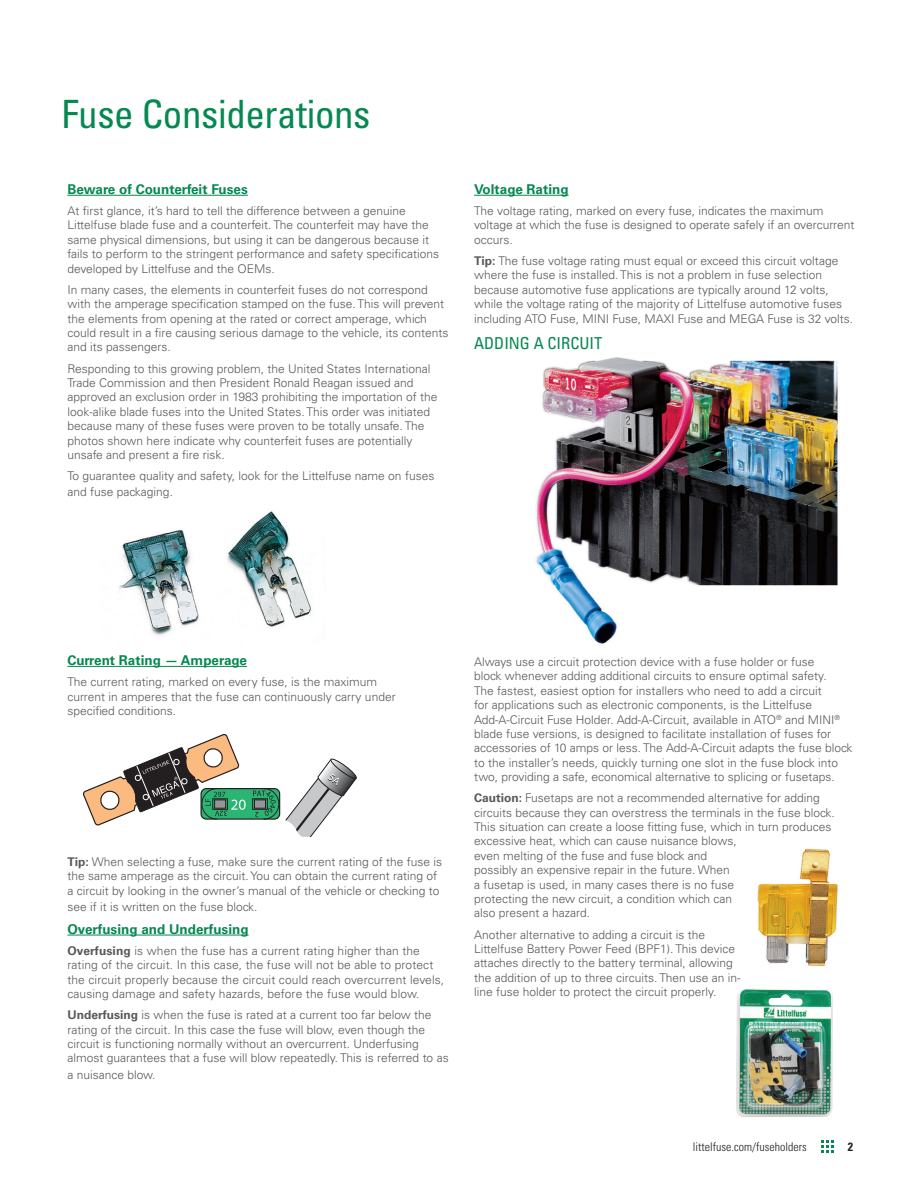
<style>
.page{position:relative;width:918px;height:1188px;background:#fff}
.page>*{position:absolute;margin:0;border:0;box-sizing:border-box;transform-origin:0 0}
.t1{font:condensed 39px "Univers LT Std";letter-spacing:-.01em;color:#058851}
.Paragraph_Head{font:condensed 16.5px "Univers LT Std";color:#058851}
.Copy{font:700 13.5px "Univers LT Std";color:#058851}
.Copy-2{font:300 12px/14.4px "Univers LT Std";color:#57585a}
.t2{font:300 condensed 12px "Univers LT Std";color:#231f20}
.t3{font:700 condensed 12px "Univers LT Std";color:#231f20}
.s1{font-weight:700}
</style>
<div class="page">
<hr style="left:67px;top:195px;width:181px;height:1px;background:#058851">
<hr style="left:67px;top:666px;width:180px;height:1px;background:#058851">
<hr style="left:67px;top:935px;width:182px;height:1px;background:#058851">
<hr style="left:474px;top:195px;width:95px;height:1px;background:#058851">
<img style="left:117px;top:511px;width:195px;height:125px">
<div style="left:201px;top:789px;width:79px;height:30px;background:#2bb572;border-radius:5px"></div>
<div style="left:252px;top:798px;width:16px;height:12px;border:1px solid #231f20"></div>
<svg style="left:83px;top:734px;width:163px;height:92px"></svg>
<svg style="left:253px;top:758px;width:104px;height:79px"></svg>
<img style="left:535px;top:357px;width:303px;height:287px">
<img style="left:757px;top:848px;width:81px;height:118px">
<img style="left:736px;top:988px;width:97px;height:129px">
<svg style="left:821px;top:1140px;width:13px;height:13px"></svg>
<p class="t1" style="left:61px;top:90px;width:311px">Fuse Considerations</p>
<p class="Copy" style="left:67px;top:181px;width:182px">Beware of Counterfeit Fuses</p>
<p class="Copy-2" style="left:67px;top:204px;width:373px">At first glance, it’s hard to tell the difference between a genuine Littelfuse blade fuse and a counterfeit. The counterfeit may have the same physical dimensions, but using it can be dangerous because it fails to perform to the stringent performance and safety specifications developed by Littelfuse and the OEMs.</p>
<p class="Copy-2" style="left:67px;top:282px;width:383px">In many cases, the elements in counterfeit fuses do not correspond with the amperage specification stamped on the fuse. This will prevent the elements from opening at the rated or correct amperage, which could result in a fire causing serious damage to the vehicle, its contents and its passengers.</p>
<p class="Copy-2" style="left:67px;top:361px;width:372px">Responding to this growing problem, the United States International Trade Commission and then President Ronald Reagan issued and approved an exclusion order in 1983 prohibiting the importation of the look-alike blade fuses into the United States. This order was initiated because many of these fuses were proven to be totally unsafe. The photos shown here indicate why counterfeit fuses are potentially unsafe and present a fire risk.</p>
<p class="Copy-2" style="left:67px;top:468px;width:368px;line-height:16.2px">To guarantee quality and safety, look for the Littelfuse name on fuses and fuse packaging.</p>
<p class="Copy" style="left:474px;top:181px;width:96px">Voltage Rating</p>
<p class="Copy-2" style="left:474px;top:204px;width:382px">The voltage rating, marked on every fuse, indicates the maximum voltage at which the fuse is designed to operate safely if an overcurrent occurs.</p>
<p class="Copy-2" style="left:474px;top:254px;width:381px"><span class="s1">Tip:</span> The fuse voltage rating must equal or exceed this circuit voltage where the fuse is installed. This is not a problem in fuse selection because automotive fuse applications are typically around 12 volts, while the voltage rating of the majority of Littelfuse automotive fuses including ATO Fuse, MINI Fuse, MAXI Fuse and MEGA Fuse is 32 volts.</p>
<p class="Paragraph_Head" style="left:474px;top:333px;width:130px">ADDING A CIRCUIT</p>
<p class="Copy" style="left:67px;top:652px;width:181px">Current Rating — Amperage</p>
<p class="Copy-2" style="left:67px;top:675px;width:330px">The current rating, marked on every fuse, is the maximum current in amperes that the fuse can continuously carry under specified conditions.</p>
<p class="Copy-2" style="left:67px;top:854px;width:376px"><span class="s1">Tip:</span> When selecting a fuse, make sure the current rating of the fuse is the same amperage as the circuit. You can obtain the current rating of a circuit by looking in the owner’s manual of the vehicle or checking to</p>
<p class="Copy-2" style="left:67px;top:899px;width:192px">see if it is written on the fuse block.</p>
<p class="Copy" style="left:67px;top:921px;width:183px">Overfusing and Underfusing</p>
<p class="Copy-2" style="left:67px;top:943px;width:378px"><span class="s1">Overfusing</span> is when the fuse has a current rating higher than the rating of the circuit. In this case, the fuse will not be able to protect the circuit properly because the circuit could reach overcurrent levels, causing damage and safety hazards, before the fuse would blow.</p>
<p class="Copy-2" style="left:67px;top:1008px;width:383px"><span class="s1">Underfusing</span> is when the fuse is rated at a current too far below the rating of the circuit. In this case the fuse will blow, even though the circuit is functioning normally without an overcurrent. Underfusing almost guarantees that a fuse will blow repeatedly. This is referred to as</p>
<p class="Copy-2" style="left:67px;top:1067px;width:90px">a nuisance blow.</p>
<p class="Copy-2" style="left:474px;top:655px;width:380px">Always use a circuit protection device with a fuse holder or fuse<br>block whenever adding additional circuits to ensure optimal safety.<br>The fastest, easiest option for installers who need to add a circuit<br>for applications such as electronic components, is the Littelfuse Add-A-Circuit Fuse Holder. Add-A-Circuit, available in ATO<sup>®</sup> and MINI<sup>® </sup>blade fuse versions, is designed to facilitate installation of fuses for accessories of 10 amps or less. The Add-A-Circuit adapts the fuse block to the installer’s needs, quickly turning one slot in the fuse block into two, providing a safe, economical alternative to splicing or fusetaps.</p>
<p class="Copy-2" style="left:474px;top:791px;width:362px"><span class="s1">Caution:</span> Fusetaps are not a recommended alternative for adding circuits because they can overstress the terminals in the fuse block.<br>This situation can create a loose fitting fuse, which in turn produces excessive heat, which can cause nuisance blows,<br>even melting of the fuse and fuse block and<br>possibly an expensive repair in the future. When<br>a fusetap is used, in many cases there is no fuse<br>protecting the new circuit, a condition which can<br>also present a hazard.</p>
<p class="Copy-2" style="left:474px;top:927px;width:268px">Another alternative to adding a circuit is the Littelfuse Battery Power Feed (BPF1). This device attaches directly to the battery terminal, allowing the addition of up to three circuits. Then use an in&shy;line fuse holder to protect the circuit properly.</p>
<p class="t2" style="left:693px;top:1139px;width:115px">littelfuse.com/fuseholders</p>
<p class="t3" style="left:848px;top:1139px;width:7px">2</p>
</div>
